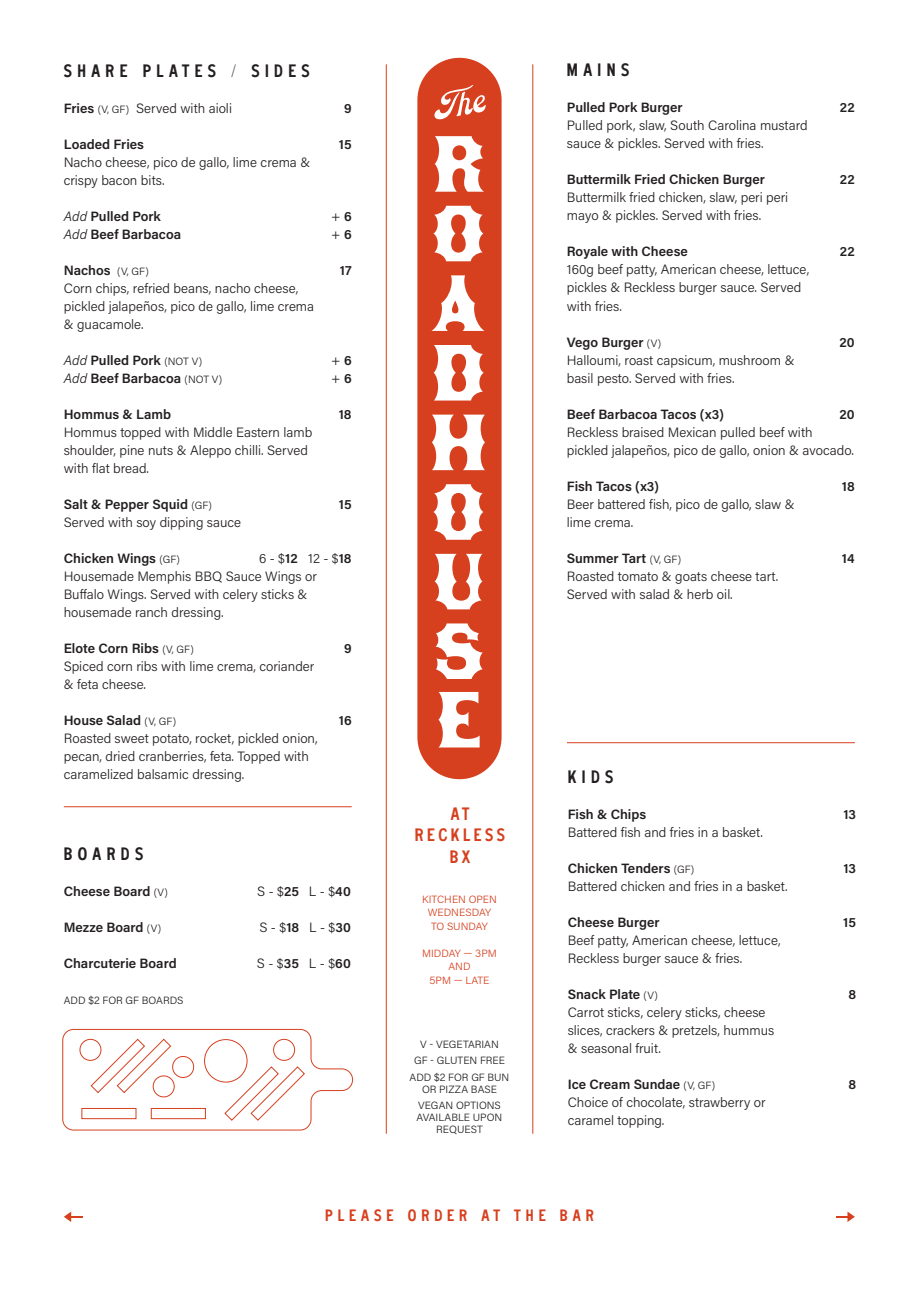
<style>
.page{position:relative;width:919px;height:1289px;background:#fff}
.page>*{position:absolute;margin:0;border:0;box-sizing:border-box;transform-origin:0 0}
.t1{font:18px "BN Tillsdale";letter-spacing:.3em;color:#231f20}
.t2{font:18px/21.6px "BN Tillsdale";letter-spacing:.2em;color:#d6401f;text-align:center}
.t3{font:16.5px "BN Tillsdale";letter-spacing:.3em;color:#d6401f}
.t4{font:300 13.5px/18px "Acumin Pro";color:#231f20}
.t5{font:600 13.5px "Acumin Pro";color:#231f20}
.t6{font:300 10.5px/12px "Acumin Pro";color:#231f20;text-align:center}
.t7{font:300 10.5px/13.5px "Acumin Pro";color:#d6401f;text-align:center}
.s1{font-weight:600}
.s2{font-size:10.5px}
.s3{font-weight:300;font-style:italic}
.s4{font-weight:300;font-size:10.5px}
</style>
<div class="page">
<svg style="left:417px;top:58px;width:84px;height:721px;fill:#d6401f"></svg>
<svg style="left:477px;top:97px;width:6px;height:8px"></svg>
<hr style="left:386px;top:64px;width:1px;height:1069px;background:#d6401f">
<hr style="left:532px;top:64px;width:1px;height:1069px;background:#d6401f">
<hr style="left:64px;top:806px;width:287px;height:1px;background:#d6401f">
<hr style="left:567px;top:742px;width:287px;height:1px;background:#d6401f">
<svg style="left:64px;top:1211px;width:19px;height:10px"></svg>
<svg style="left:836px;top:1211px;width:18px;height:10px"></svg>
<svg style="left:62px;top:1028px;width:291px;height:102px"></svg>
<p class="t1" style="left:64px;top:63px;width:247px">SHARE PLATES / SIDES</p>
<p class="t4" style="left:64px;top:98px;width:170px"><span class="s1">Fries</span> <span class="s2">(V, GF)</span> Served with aioli</p>
<p class="t5" style="left:344px;top:99px;width:9px">9</p>
<p class="t5" style="left:64px;top:135px;width:82px">Loaded Fries</p>
<p class="t5" style="left:339px;top:135px;width:14px">15</p>
<p class="t4" style="left:64px;top:152px;width:248px">Nacho cheese, pico de gallo, lime crema &amp; crispy bacon bits.</p>
<p class="t5" style="left:64px;top:207px;width:99px"><span class="s3">Add</span> Pulled Pork</p>
<p class="t4" style="left:331px;top:206px;width:22px">+ <span class="s1">6</span></p>
<p class="t5" style="left:64px;top:225px;width:119px"><span class="s3">Add</span> Beef Barbacoa</p>
<p class="t4" style="left:331px;top:224px;width:22px">+ <span class="s1">6</span></p>
<p class="t5" style="left:64px;top:261px;width:86px">Nachos <span class="s4">(V, GF)</span></p>
<p class="t5" style="left:339px;top:261px;width:14px">17</p>
<p class="t4" style="left:64px;top:278px;width:252px">Corn chips, refried beans, nacho cheese, pickled jalapeños, pico de gallo, lime crema &amp; guacamole.</p>
<p class="t5" style="left:64px;top:351px;width:140px"><span class="s3">Add</span> Pulled Pork <span class="s4">(NOT V)</span></p>
<p class="t4" style="left:331px;top:350px;width:22px">+ <span class="s1">6</span></p>
<p class="t5" style="left:64px;top:369px;width:160px"><span class="s3">Add</span> Beef Barbacoa <span class="s4">(NOT V)</span></p>
<p class="t4" style="left:331px;top:368px;width:22px">+ <span class="s1">6</span></p>
<p class="t5" style="left:64px;top:405px;width:109px">Hommus &amp; Lamb</p>
<p class="t5" style="left:339px;top:405px;width:14px">18</p>
<p class="t4" style="left:64px;top:422px;width:250px">Hommus topped with Middle Eastern lamb shoulder, pine nuts &amp; Aleppo chilli. Served with flat bread.</p>
<p class="t5" style="left:64px;top:495px;width:150px">Salt &amp; Pepper Squid <span class="s4">(GF)</span></p>
<p class="t5" style="left:339px;top:495px;width:14px">15</p>
<p class="t4" style="left:64px;top:512px;width:179px">Served with soy dipping sauce</p>
<p class="t5" style="left:64px;top:549px;width:118px">Chicken Wings <span class="s4">(GF)</span></p>
<p class="t4" style="left:259px;top:548px;width:94px">6 - $<span class="s1">12</span> 12 - $<span class="s1">18</span></p>
<p class="t4" style="left:64px;top:566px;width:255px">Housemade Memphis BBQ Sauce Wings or<br>Buffalo Wings. Served with celery sticks &amp; housemade ranch dressing.</p>
<p class="t5" style="left:64px;top:639px;width:131px">Elote Corn Ribs <span class="s4">(V, GF)</span></p>
<p class="t5" style="left:344px;top:639px;width:9px">9</p>
<p class="t4" style="left:64px;top:656px;width:252px">Spiced corn ribs with lime crema, coriander &amp; feta cheese.</p>
<p class="t5" style="left:64px;top:711px;width:114px">House Salad <span class="s4">(V, GF)</span></p>
<p class="t5" style="left:339px;top:711px;width:14px">16</p>
<p class="t4" style="left:64px;top:728px;width:255px">Roasted sweet potato, rocket, pickled onion, pecan, dried cranberries, feta. Topped with caramelized balsamic dressing.</p>
<p class="t1" style="left:64px;top:847px;width:81px">BOARDS</p>
<p class="t5" style="left:64px;top:882px;width:106px">Cheese Board <span class="s4">(V)</span></p>
<p class="t4" style="left:257px;top:882px;width:95px">S - $<span class="s1">25</span> L - $<span class="s1">40</span></p>
<p class="t5" style="left:64px;top:918px;width:99px">Mezze Board <span class="s4">(V)</span></p>
<p class="t4" style="left:259px;top:918px;width:93px">S - $<span class="s1">18</span> L - $<span class="s1">30</span></p>
<p class="t5" style="left:64px;top:954px;width:114px">Charcuterie Board</p>
<p class="t4" style="left:257px;top:954px;width:95px">S - $<span class="s1">35</span> L - $<span class="s1">60</span></p>
<p class="t6" style="left:64px;top:994px;width:121px">ADD $2 FOR GF BOARDS</p>
<p class="t2" style="left:450px;top:804px;width:20px">AT</p>
<p class="t2" style="left:415px;top:826px;width:91px">RECKLESS<br>BX</p>
<p class="t7" style="left:422px;top:891px;width:76px">KITCHEN OPEN<br>WEDNESDAY<br>TO SUNDAY</p>
<p class="t7" style="left:422px;top:945px;width:76px">MIDDAY — 3PM<br>AND<br>5PM — LATE</p>
<p class="t6" style="left:420px;top:1038px;width:80px">V - VEGETARIAN</p>
<p class="t6" style="left:414px;top:1054px;width:92px">GF - GLUTEN FREE</p>
<p class="t6" style="left:409px;top:1070px;width:101px">ADD $2 FOR GF BUN<br>OR PIZZA BASE</p>
<p class="t6" style="left:416px;top:1098px;width:87px">VEGAN OPTIONS<br>AVAILABLE UPON<br>REQUEST</p>
<p class="t1" style="left:567px;top:63px;width:64px">MAINS</p>
<p class="t5" style="left:567px;top:98px;width:117px">Pulled Pork Burger</p>
<p class="t5" style="left:839px;top:98px;width:16px">22</p>
<p class="t4" style="left:567px;top:116px;width:242px">Pulled pork, slaw, South Carolina mustard sauce &amp; pickles. Served with fries.</p>
<p class="t5" style="left:567px;top:170px;width:199px">Buttermilk Fried Chicken Burger</p>
<p class="t5" style="left:839px;top:170px;width:16px">22</p>
<p class="t4" style="left:567px;top:188px;width:223px">Buttermilk fried chicken, slaw, peri peri mayo &amp; pickles. Served with fries.</p>
<p class="t5" style="left:567px;top:242px;width:122px">Royale with Cheese</p>
<p class="t5" style="left:839px;top:242px;width:16px">22</p>
<p class="t4" style="left:567px;top:260px;width:244px">160g beef patty, American cheese, lettuce, pickles &amp; Reckless burger sauce. Served with fries.</p>
<p class="t5" style="left:567px;top:332px;width:96px">Vego Burger <span class="s4">(V)</span></p>
<p class="t5" style="left:839px;top:332px;width:17px">20</p>
<p class="t4" style="left:567px;top:350px;width:229px">Halloumi, roast capsicum, mushroom &amp; basil pesto. Served with fries.</p>
<p class="t5" style="left:567px;top:404px;width:158px">Beef Barbacoa Tacos (x3)</p>
<p class="t5" style="left:839px;top:404px;width:17px">20</p>
<p class="t4" style="left:567px;top:422px;width:288px">Reckless braised Mexican pulled beef with pickled jalapeños, pico de gallo, onion &amp; avocado.</p>
<p class="t5" style="left:567px;top:476px;width:94px">Fish Tacos (x3)</p>
<p class="t5" style="left:841px;top:476px;width:14px">18</p>
<p class="t4" style="left:567px;top:494px;width:229px">Beer battered fish, pico de gallo, slaw &amp; lime crema.</p>
<p class="t5" style="left:567px;top:548px;width:116px">Summer Tart <span class="s4">(V, GF)</span></p>
<p class="t5" style="left:841px;top:548px;width:14px">14</p>
<p class="t4" style="left:567px;top:566px;width:213px">Roasted tomato &amp; goats cheese tart.<br>Served with salad &amp; herb oil.</p>
<p class="t1" style="left:567px;top:769px;width:47px">KIDS</p>
<p class="t5" style="left:567px;top:804px;width:80px">Fish &amp; Chips</p>
<p class="t5" style="left:843px;top:804px;width:14px">13</p>
<p class="t4" style="left:567px;top:822px;width:197px">Battered fish and fries in a basket.</p>
<p class="t5" style="left:567px;top:858px;width:128px">Chicken Tenders <span class="s4">(GF)</span></p>
<p class="t5" style="left:843px;top:858px;width:14px">13</p>
<p class="t4" style="left:567px;top:876px;width:221px">Battered chicken and fries in a basket.</p>
<p class="t5" style="left:567px;top:912px;width:93px">Cheese Burger</p>
<p class="t5" style="left:843px;top:912px;width:14px">15</p>
<p class="t4" style="left:567px;top:930px;width:214px">Beef patty, American cheese, lettuce,<br>Reckless burger sauce &amp; fries.</p>
<p class="t5" style="left:567px;top:984px;width:91px">Snack Plate <span class="s4">(V)</span></p>
<p class="t5" style="left:848px;top:984px;width:9px">8</p>
<p class="t4" style="left:567px;top:1002px;width:208px">Carrot sticks, celery sticks, cheese slices, crackers &amp; pretzels, hummus &amp; seasonal fruit.</p>
<p class="t5" style="left:567px;top:1074px;width:149px">Ice Cream Sundae <span class="s4">(V, GF)</span></p>
<p class="t5" style="left:848px;top:1074px;width:9px">8</p>
<p class="t4" style="left:567px;top:1092px;width:199px">Choice of chocolate, strawberry or caramel topping.</p>
<p class="t3" style="left:325px;top:1209px;width:270px">PLEASE ORDER AT THE BAR</p>
</div>
